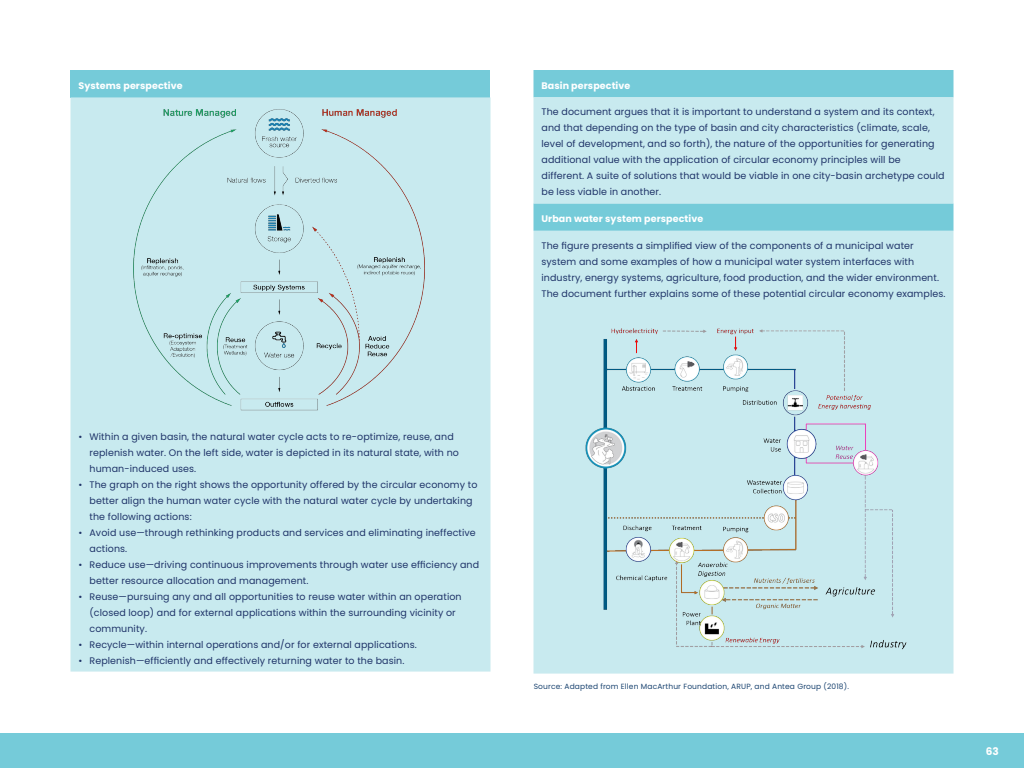
<style>
.page{position:relative;width:1024px;height:768px;background:#fff}
.page>*{position:absolute;margin:0;border:0;box-sizing:border-box;transform-origin:0 0}
.t1{font:700 10.5px "Poppins";color:#fff}
.Opsomming_tabel{font:9.5px/16px "Poppins";letter-spacing:.01em;color:#1e3368}
.Tabel_tekst_wit_bold{font:700 9.5px "Poppins";letter-spacing:.01em;color:#fff}
.Source{font:7.5px "Poppins";letter-spacing:.02em;color:#1d4672}
</style>
<div class="page">
<div style="left:70px;top:70px;width:420px;height:27px;background:#75cbd9"></div>
<div style="left:70px;top:97px;width:420px;height:575px;background:#c8eaef"></div>
<img style="left:134px;top:108px;width:290px;height:306px">
<div style="left:534px;top:70px;width:420px;height:27px;background:#75cbd9"></div>
<svg style="left:534px;top:97px;width:420px;height:577px;background:#c1e7ed"></svg>
<img style="left:583px;top:325px;width:325px;height:328px">
<div style="left:0;top:733px;width:1024px;height:35px;background:#75cbd9"></div>
<p class="Tabel_tekst_wit_bold" style="left:78px;top:80px;width:106px">Systems perspective</p>
<p class="Opsomming_tabel" style="left:90px;top:428px;width:371px;text-indent:-11px">• Within a given basin, the natural water cycle acts to re-optimize, reuse, and replenish water. On the left side, water is depicted in its natural state, with no human-induced uses.</p>
<p class="Opsomming_tabel" style="left:90px;top:476px;width:390px;text-indent:-11px">• The graph on the right shows the opportunity offered by the circular economy to better align the human water cycle with the natural water cycle by undertaking the following actions:</p>
<p class="Opsomming_tabel" style="left:90px;top:524px;width:388px;text-indent:-11px">• Avoid use—through rethinking products and services and eliminating ineffective actions.</p>
<p class="Opsomming_tabel" style="left:90px;top:556px;width:391px;text-indent:-11px">• Reduce use—driving continuous improvements through water use efficiency and better resource allocation and management.</p>
<p class="Opsomming_tabel" style="left:90px;top:588px;width:374px;text-indent:-11px">• Reuse—pursuing any and all opportunities to reuse water within an operation (closed loop) and for external applications within the surrounding vicinity or community.</p>
<p class="Opsomming_tabel" style="left:78px;top:636px;width:340px">• Recycle—within internal operations and/or for external applications.</p>
<p class="Opsomming_tabel" style="left:78px;top:652px;width:327px">• Replenish—efficiently and effectively returning water to the basin.</p>
<p class="Tabel_tekst_wit_bold" style="left:542px;top:80px;width:90px">Basin perspective</p>
<p class="Opsomming_tabel" style="left:542px;top:104px;width:405px">The document argues that it is important to understand a system and its context, and that depending on the type of basin and city characteristics (climate, scale, level of development, and so forth), the nature of the opportunities for generating additional value with the application of circular economy principles will be different. A suite of solutions that would be viable in one city-basin archetype could be less viable in another.</p>
<p class="Tabel_tekst_wit_bold" style="left:542px;top:213px;width:163px">Urban water system perspective</p>
<p class="Opsomming_tabel" style="left:542px;top:238px;width:406px">The figure presents a simplified view of the components of a municipal water system and some examples of how a municipal water system interfaces with industry, energy systems, agriculture, food production, and the wider environment.<br>The document further explains some of these potential circular economy examples.</p>
<p class="Source" style="left:534px;top:682px;width:317px">Source: Adapted from Ellen MacArthur Foundation, ARUP, and Antea Group (2018).</p>
<p class="t1" style="left:986px;top:745px;width:15px">63</p>
</div>
